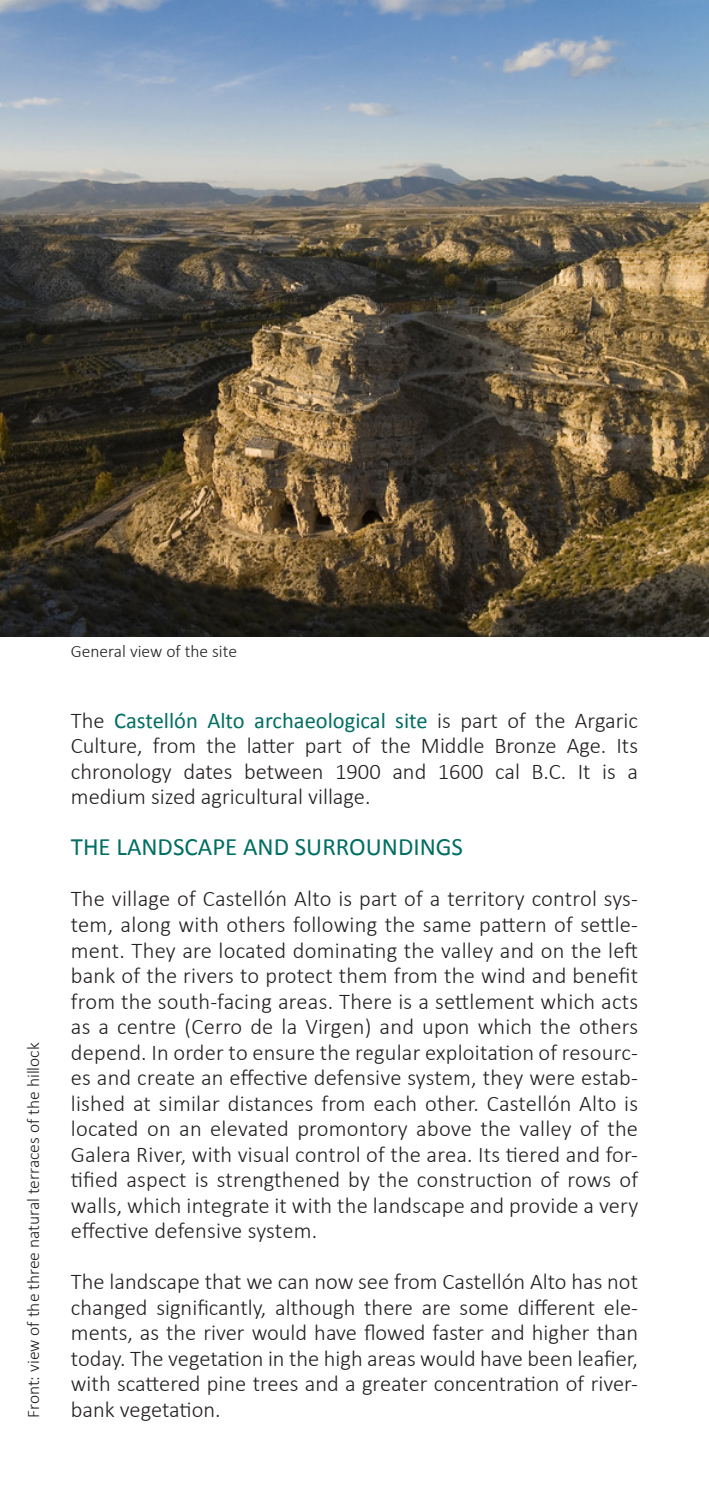
<style>
.page{position:relative;width:709px;height:1489px;background:#fff}
.page>*{position:absolute;margin:0;border:0;box-sizing:border-box;transform-origin:0 0}
.Epígrafe{font:25px "Calibri";color:#006e63}
.Principal{font:300 22.5px/25.5px "Calibri";color:#231f20;text-align:justify}
.Pie_de_foto{font:300 17.5px "Calibri";color:#231f20}
.s1{font-weight:400;color:#006e63}
</style>
<div class="page">
<img style="left:0;top:0;width:709px;height:636px">
<p class="Pie_de_foto" style="left:22px;top:1417px;width:377px;rotate:-90deg">Front: view of the three natural terraces of the hillock</p>
<p class="Pie_de_foto" style="left:71px;top:640px;width:168px">General view of the site</p>
<p class="Principal" style="left:71px;top:707px;width:568px">The <span class="s1">Castellón Alto archaeological site</span> is part of the Argaric Culture, from the latter part of the Middle Bronze Age. Its chronology dates between 1900 and 1600 cal B.C. It is a medium sized agricultural village.</p>
<p class="Epígrafe" style="left:71px;top:831px;width:394px">THE LANDSCAPE AND SURROUNDINGS</p>
<p class="Principal" style="left:71px;top:886px;width:569px">The village of Castellón Alto is part of a territory control sys&shy;tem, along with others following the same pattern of settle&shy;ment. They are located dominating the valley and on the left bank of the rivers to protect them from the wind and benefit from the south-facing areas. There is a settlement which acts as a centre (Cerro de la Virgen) and upon which the others depend. In order to ensure the regular exploitation of resourc&shy;es and create an effective defensive system, they were estab&shy;lished at similar distances from each other. Castellón Alto is located on an elevated promontory above the valley of the Galera River, with visual control of the area. Its tiered and for&shy;tified aspect is strengthened by the construction of rows of walls, which integrate it with the landscape and provide a very effective defensive system.</p>
<p class="Principal" style="left:71px;top:1268px;width:568px">The landscape that we can now see from Castellón Alto has not changed significantly, although there are some different ele&shy;ments, as the river would have flowed faster and higher than today. The vegetation in the high areas would have been leafier, with scattered pine trees and a greater concentration of river-</p>
<p class="Principal" style="left:71px;top:1396px;width:151px">bank vegetation.</p>
</div>
